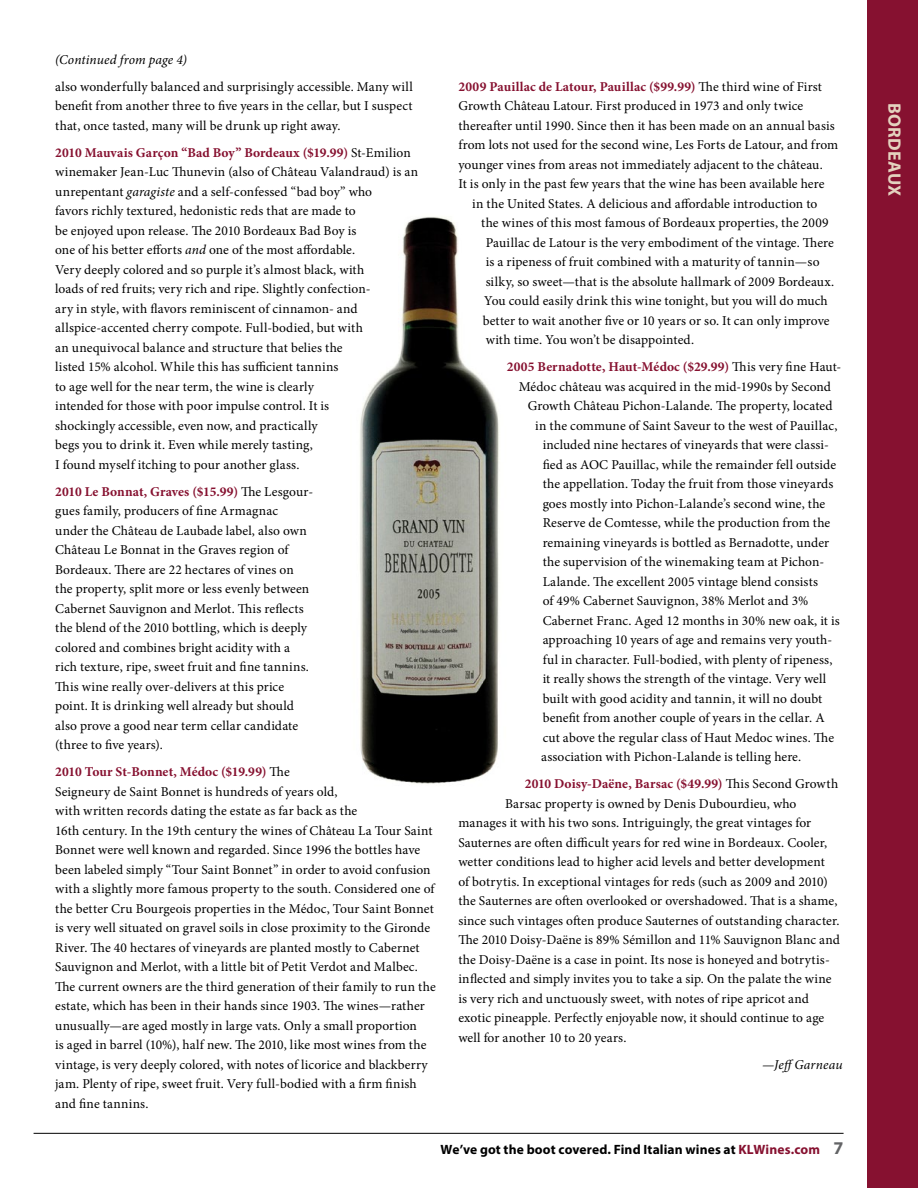
<style>
.page{position:relative;width:918px;height:1188px;background:#fff}
.page>*{position:absolute;margin:0;border:0;box-sizing:border-box;transform-origin:0 0}
.Section_Header{font:700 18px "Myriad Pro";letter-spacing:.02em;color:#e4d2bf}
.Body_Copy{font:13.5px/19.5px "Minion Pro";letter-spacing:.01em;color:#000}
.Body_Copy-2{font:700 13.5px "Minion Pro";letter-spacing:.01em;color:#861130}
.Section_Header-2{font:700 13.5px "Myriad Pro";letter-spacing:.01em;color:#000}
.Body_Copy-3{font:italic 13.5px "Minion Pro";letter-spacing:.005em;color:#000}
.Byline{font:italic 13.5px "Minion Pro";letter-spacing:.01em;color:#000}
.s1{font-weight:700;color:#861130}
.s2{font-style:italic}
.s3{font-weight:400;color:#000}
.s4{color:#861130}
.s5{font-size:18px;color:#636466}
</style>
<div class="page">
<div style="left:867px;top:0;width:51px;height:1188px;background:#861130"></div>
<hr style="left:34px;top:1133px;width:810px;height:1px;background:#000">
<img style="left:360px;top:217px;width:139px;height:567px">
<p class="Body_Copy-3" style="left:55px;top:50px;width:133px">(Continued from page 4)</p>
<p class="Body_Copy" style="left:55px;top:77px;width:359px;text-align:justify">also wonderfully balanced and surprisingly accessible. Many will benefit from another three to five years in the cellar, but I suspect that, once tasted, many will be drunk up right away.</p>
<p class="Body_Copy" style="left:55px;top:143px;width:365px"><span class="s1">2010 Mauvais Garçon “Bad Boy” Bordeaux ($19.99)</span> St-Emilion winemaker Jean-Luc Thunevin (also of Château Valandraud) is an unrepentant <span class="s2">garagiste</span> and a self-confessed “bad boy” who<br>favors richly textured, hedonistic reds that are made to<br>be enjoyed upon release. The 2010 Bordeaux Bad Boy is<br>one of his better efforts <span class="s2">and</span> one of the most affordable.<br>Very deeply colored and so purple it’s almost black, with<br>loads of red fruits; very rich and ripe. Slightly confection-<br>ary in style, with flavors reminiscent of cinnamon- and allspice-accented cherry compote. Full-bodied, but with<br>an unequivocal balance and structure that belies the<br>listed 15% alcohol. While this has sufficient tannins<br>to age well for the near term, the wine is clearly<br>intended for those with poor impulse control. It is<br>shockingly accessible, even now, and practically<br>begs you to drink it. Even while merely tasting,<br>I found myself itching to pour another glass.</p>
<p class="Body_Copy" style="left:55px;top:482px;width:260px"><span class="s1">2010 Le Bonnat, Graves ($15.99)</span> The Lesgour&shy;gues family, producers of fine Armagnac under the Château de Laubade label, also own Château Le Bonnat in the Graves region of Bordeaux. There are 22 hectares of vines on the property, split more or less evenly between Cabernet Sauvignon and Merlot. This reflects the blend of the 2010 bottling, which is deeply colored and combines bright acidity with a rich texture, ripe, sweet fruit and fine tannins.<br>This wine really over-delivers at this price point. It is drinking well already but should also prove a good near term cellar candidate (three to five years).</p>
<p class="Body_Copy" style="left:55px;top:762px;width:382px"><span class="s1">2010 Tour St-Bonnet, Médoc ($19.99)</span> The<br>Seigneury de Saint Bonnet is hundreds of years old,<br>with written records dating the estate as far back as the<br>16th century. In the 19th century the wines of Château La Tour Saint Bonnet were well known and regarded. Since 1996 the bottles have been labeled simply “Tour Saint Bonnet” in order to avoid confusion with a slightly more famous property to the south. Considered one of the better Cru Bourgeois properties in the Médoc, Tour Saint Bonnet is very well situated on gravel soils in close proximity to the Gironde River. The 40 hectares of vineyards are planted mostly to Cabernet Sauvignon and Merlot, with a little bit of Petit Verdot and Malbec.<br>The current owners are the third generation of their family to run the estate, which has been in their hands since 1903. The wines—rather unusually—are aged mostly in large vats. Only a small proportion<br>is aged in barrel (10%), half new. The 2010, like most wines from the vintage, is very deeply colored, with notes of licorice and blackberry jam. Plenty of ripe, sweet fruit. Very full-bodied with a firm finish and fine tannins.</p>
<p class="Body_Copy-2" style="left:458px;top:77px;width:365px">2009 Pauillac de Latour, Pauillac ($99.99) <span class="s3">The third wine of First</span></p>
<p class="Body_Copy" style="left:458px;top:96px;width:347px">Growth Château Latour. First produced in 1973 and only twice</p>
<p class="Body_Copy" style="left:458px;top:116px;width:378px">thereafter until 1990. Since then it has been made on an annual basis</p>
<p class="Body_Copy" style="left:458px;top:135px;width:381px">from lots not used for the second wine, Les Forts de Latour, and from</p>
<p class="Body_Copy" style="left:458px;top:155px;width:366px">younger vines from areas not immediately adjacent to the château.</p>
<p class="Body_Copy" style="left:458px;top:174px;width:368px">It is only in the past few years that the wine has been available here</p>
<p class="Body_Copy" style="left:472px;top:194px;width:347px">in the United States. A delicious and affordable introduction to</p>
<p class="Body_Copy" style="left:481px;top:213px;width:349px">the wines of this most famous of Bordeaux properties, the 2009</p>
<p class="Body_Copy" style="left:486px;top:233px;width:350px">Pauillac de Latour is the very embodiment of the vintage. There</p>
<p class="Body_Copy" style="left:486px;top:252px;width:335px">is a ripeness of fruit combined with a maturity of tannin—so</p>
<p class="Body_Copy" style="left:486px;top:272px;width:350px">silky, so sweet—that is the absolute hallmark of 2009 Bordeaux.</p>
<p class="Body_Copy" style="left:484px;top:291px;width:345px">You could easily drink this wine tonight, but you will do much</p>
<p class="Body_Copy" style="left:483px;top:311px;width:349px">better to wait another five or 10 years or so. It can only improve</p>
<p class="Body_Copy" style="left:486px;top:330px;width:210px">with time. You won’t be disappointed.</p>
<p class="Body_Copy-2" style="left:507px;top:357px;width:336px">2005 Bernadotte, Haut-Médoc ($29.99) <span class="s3">This very fine Haut-</span></p>
<p class="Body_Copy" style="left:519px;top:377px;width:314px">Médoc château was acquired in the mid-1990s by Second</p>
<p class="Body_Copy" style="left:528px;top:396px;width:306px">Growth Château Pichon-Lalande. The property, located</p>
<p class="Body_Copy" style="left:535px;top:416px;width:304px">in the commune of Saint Saveur to the west of Pauillac,</p>
<p class="Body_Copy" style="left:543px;top:435px;width:288px">included nine hectares of vineyards that were classi-</p>
<p class="Body_Copy" style="left:543px;top:455px;width:295px">fied as AOC Pauillac, while the remainder fell outside</p>
<p class="Body_Copy" style="left:543px;top:474px;width:292px">the appellation. Today the fruit from those vineyards</p>
<p class="Body_Copy" style="left:543px;top:494px;width:284px">goes mostly into Pichon-Lalande’s second wine, the</p>
<p class="Body_Copy" style="left:543px;top:513px;width:289px">Reserve de Comtesse, while the production from the</p>
<p class="Body_Copy" style="left:543px;top:533px;width:288px">remaining vineyards is bottled as Bernadotte, under</p>
<p class="Body_Copy" style="left:543px;top:552px;width:283px">the supervision of the winemaking team at Pichon-</p>
<p class="Body_Copy" style="left:543px;top:572px;width:277px">Lalande. The excellent 2005 vintage blend consists</p>
<p class="Body_Copy" style="left:543px;top:591px;width:267px">of 49% Cabernet Sauvignon, 38% Merlot and 3%</p>
<p class="Body_Copy" style="left:543px;top:611px;width:299px">Cabernet Franc. Aged 12 months in 30% new oak, it is</p>
<p class="Body_Copy" style="left:543px;top:630px;width:291px">approaching 10 years of age and remains very youth-</p>
<p class="Body_Copy" style="left:543px;top:650px;width:291px">ful in character. Full-bodied, with plenty of ripeness,</p>
<p class="Body_Copy" style="left:543px;top:669px;width:285px">it really shows the strength of the vintage. Very well</p>
<p class="Body_Copy" style="left:543px;top:689px;width:281px">built with good acidity and tannin, it will no doubt</p>
<p class="Body_Copy" style="left:543px;top:708px;width:283px">benefit from another couple of years in the cellar. A</p>
<p class="Body_Copy" style="left:543px;top:728px;width:293px">cut above the regular class of Haut Medoc wines. The</p>
<p class="Body_Copy" style="left:541px;top:747px;width:262px">association with Pichon-Lalande is telling here.</p>
<p class="Body_Copy-2" style="left:525px;top:774px;width:315px">2010 Doisy-Daëne, Barsac ($49.99) <span class="s3">This Second Growth</span></p>
<p class="Body_Copy" style="left:505px;top:794px;width:293px">Barsac property is owned by Denis Dubourdieu, who</p>
<p class="Body_Copy" style="left:458px;top:813px;width:354px">manages it with his two sons. Intriguingly, the great vintages for</p>
<p class="Body_Copy" style="left:458px;top:833px;width:370px">Sauternes are often difficult years for red wine in Bordeaux. Cooler,</p>
<p class="Body_Copy" style="left:458px;top:852px;width:368px">wetter conditions lead to higher acid levels and better development</p>
<p class="Body_Copy" style="left:458px;top:872px;width:371px">of botrytis. In exceptional vintages for reds (such as 2009 and 2010)</p>
<p class="Body_Copy" style="left:458px;top:891px;width:381px">the Sauternes are often overlooked or overshadowed. That is a shame,</p>
<p class="Body_Copy" style="left:458px;top:911px;width:383px">since such vintages often produce Sauternes of outstanding character.</p>
<p class="Body_Copy" style="left:458px;top:930px;width:383px">The 2010 Doisy-Daëne is 89% Sémillon and 11% Sauvignon Blanc and</p>
<p class="Body_Copy" style="left:458px;top:950px;width:373px">the Doisy-Daëne is a case in point. Its nose is honeyed and botrytis-</p>
<p class="Body_Copy" style="left:458px;top:969px;width:375px">inflected and simply invites you to take a sip. On the palate the wine</p>
<p class="Body_Copy" style="left:458px;top:989px;width:352px">is very rich and unctuously sweet, with notes of ripe apricot and</p>
<p class="Body_Copy" style="left:458px;top:1008px;width:368px">exotic pineapple. Perfectly enjoyable now, it should continue to age</p>
<p class="Body_Copy" style="left:458px;top:1028px;width:170px">well for another 10 to 20 years.</p>
<p class="Byline" style="left:762px;top:1055px;width:82px">—JeffGarneau</p>
<p class="Section_Header-2" style="left:441px;top:1140px;width:404px">We’ve got the boot covered. Find Italian wines at <span class="s4">KLWines.com</span> <span class="s5">7</span></p>
<p class="Section_Header" style="left:906px;top:103px;width:95px;rotate:90deg">BORDEAUX</p>
</div>
